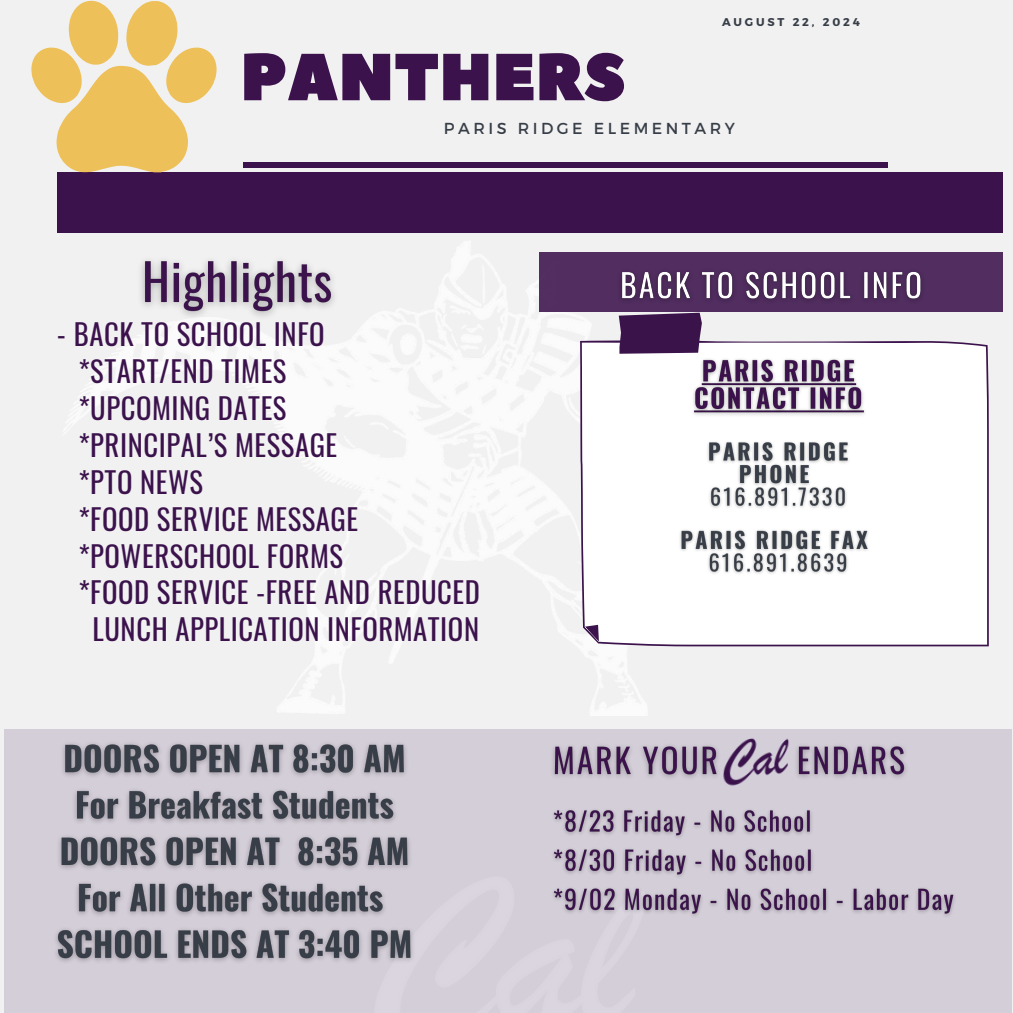
<style>
.page{position:relative;width:1013px;height:1013px;background:#fff}
.page>*{position:absolute;margin:0;border:0;box-sizing:border-box;transform-origin:0 0}
.t1{font:66.38px "Peace Sans";color:#3b124c}
.t2{font:28.62px "Oswald";letter-spacing:.02em;color:#3b124c}
.t3{font:15.88px "Montserrat";letter-spacing:.22em;color:#383e48}
.t4{font:700 11.25px "Montserrat";letter-spacing:.25em;color:#383e48}
</style>
<div class="page">
<div style="left:0;top:0;width:1012px;height:1012px;background:#f1f1f1"></div>
<div style="left:4px;top:729px;width:1007px;height:283px;background:#d4ced9"></div>
<div style="left:580px;top:340px;width:408px;height:306px;background:#fff"></div>
<svg style="left:618px;top:313px;width:84px;height:41px;background:#4a2558"></svg>
<img style="left:552px;top:745px;width:354px;height:33px">
<img style="left:713px;top:738px;width:88px;height:48px">
<div style="left:244px;top:163px;width:643px;height:5px;background:#3b124c"></div>
<div style="left:57px;top:172px;width:945px;height:60px;background:#3b124c"></div>
<svg style="left:31px;top:0;width:186px;height:172px"></svg>
<img style="left:553px;top:810px;width:402px;height:106px">
<img style="left:141px;top:260px;width:193px;height:57px">
<img style="left:687px;top:352px;width:181px;height:68px">
<div style="left:539px;top:252px;width:463px;height:59px;background:#512d60"></div>
<img style="left:621px;top:272px;width:300px;height:28px">
<img style="left:56px;top:743px;width:357px;height:219px">
<img style="left:675px;top:434px;width:203px;height:144px">
<p class="t4" style="left:722px;top:14px;width:139px">AUGUST 22, 2024</p>
<h1 class="t1" style="left:240px;top:33px;width:386px">PANTHERS</h1>
<p class="t3" style="left:444px;top:118px;width:292px">PARIS RIDGE ELEMENTARY</p>
<p class="t2" style="left:57px;top:312px;width:269px">- BACK TO SCHOOL INFO</p>
<p class="t2" style="left:78px;top:349px;width:210px">*START/END TIMES</p>
<p class="t2" style="left:78px;top:386px;width:210px">*UPCOMING DATES</p>
<p class="t2" style="left:78px;top:423px;width:260px">*PRINCIPAL’S MESSAGE</p>
<p class="t2" style="left:78px;top:459px;width:126px">*PTO NEWS</p>
<p class="t2" style="left:78px;top:496px;width:281px">*FOOD SERVICE MESSAGE</p>
<p class="t2" style="left:78px;top:533px;width:266px">*POWERSCHOOL FORMS</p>
<p class="t2" style="left:78px;top:570px;width:403px">*FOOD SERVICE -FREE AND REDUCED</p>
<p class="t2" style="left:93px;top:607px;width:388px">LUNCH APPLICATION INFORMATION</p>
</div>
